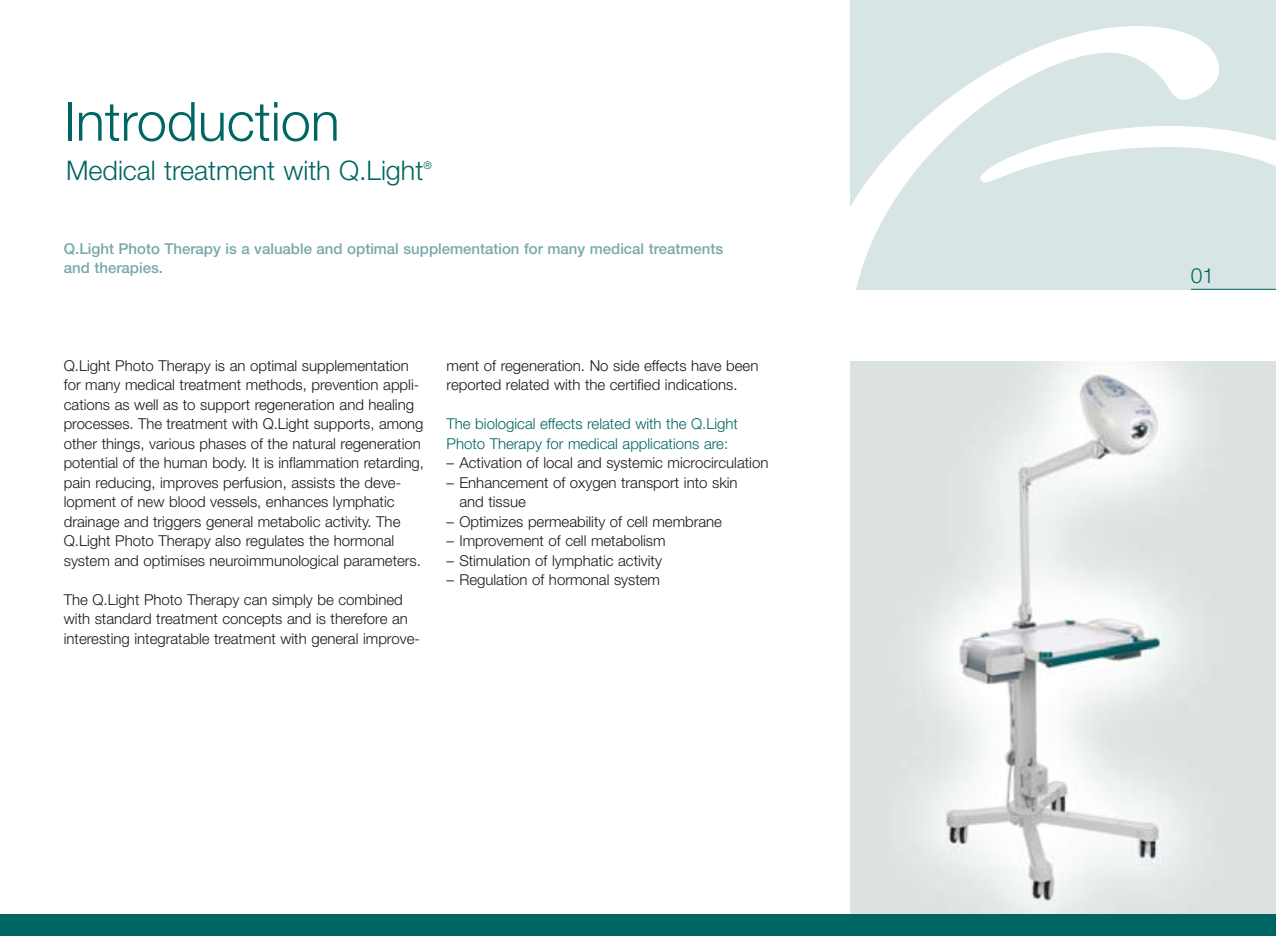
<style>
.page{position:relative;width:1276px;height:936px;background:#fff}
.page>*{position:absolute;margin:0;border:0;box-sizing:border-box;transform-origin:0 0}
.t1{font:300 54px "Helvetica Neue";color:#006663}
.t2{font:300 27px "Helvetica Neue";color:#006663}
.t3{font:300 21px "Helvetica Neue";color:#006663}
.t4{font:300 15px/19.5px "Helvetica Neue";color:#1a171b}
.t5{font:500 15px/19.5px "Helvetica Neue";color:#75aaa8}
.t6{font:300 15px/19.5px "Helvetica Neue";color:#006663}
.t7{font:300 10.5px "Helvetica Neue";color:#006663}
</style>
<div class="page">
<div style="left:850px;top:0;width:426px;height:289px;background:#d7e5e4"></div>
<svg style="left:850px;top:26px;width:426px;height:264px"></svg>
<hr style="left:1191px;top:289px;width:85px;height:1px;background:#006663">
<img style="left:850px;top:361px;width:426px;height:553px">
<div style="left:0;top:914px;width:1276px;height:21px;background:#006663"></div>
<h1 class="t1" style="left:64px;top:102px;width:277px">Introduction</h1>
<h2 class="t2" style="left:66px;top:160px;width:359px">Medical treatment with Q.Light</h2>
<p class="t7" style="left:423px;top:161px;width:10px">®</p>
<p class="t5" style="left:64px;top:240px;width:661px">Q.Light Photo Therapy is a valuable and optimal supplementation for many medical treatments and therapies.</p>
<p class="t4" style="left:64px;top:357px;width:362px">Q.Light Photo Therapy is an optimal supplementation for many medical treatment methods, prevention appli&shy;cations as well as to support regeneration and healing processes. The treatment with Q.Light supports, among other things, various phases of the natural regeneration potential of the human body. It is inflammation retarding, pain reducing, improves perfusion, assists the deve - lopment of new blood vessels, enhances lymphatic drainage and triggers general metabolic activity. The Q.Light Photo Therapy also regulates the hormonal system and optimises neuroimmunological parameters.</p>
<p class="t4" style="left:64px;top:591px;width:358px">The Q.Light Photo Therapy can simply be combined with standard treatment concepts and is therefore an interesting integratable treatment with general improve-</p>
<p class="t4" style="left:446px;top:357px;width:313px">ment of regeneration. No side effects have been reported related with the certified indications.</p>
<p class="t6" style="left:446px;top:415px;width:293px">The biological effects related with the Q.Light<br>Photo Therapy for medical applications are:</p>
<p class="t4" style="left:446px;top:454px;width:323px">– Activation of local and systemic microcirculation</p>
<p class="t4" style="left:459px;top:474px;width:280px;text-indent:-13px">– Enhancement of oxygen transport into skin and tissue</p>
<p class="t4" style="left:446px;top:513px;width:277px">– Optimizes permeability of cell membrane</p>
<p class="t4" style="left:446px;top:532px;width:221px">– Improvement of cell metabolism</p>
<p class="t4" style="left:446px;top:552px;width:217px">– Stimulation of lymphatic activity</p>
<p class="t4" style="left:446px;top:571px;width:215px">– Regulation of hormonal system</p>
<h3 class="t3" style="left:1191px;top:268px;width:25px">01</h3>
</div>
